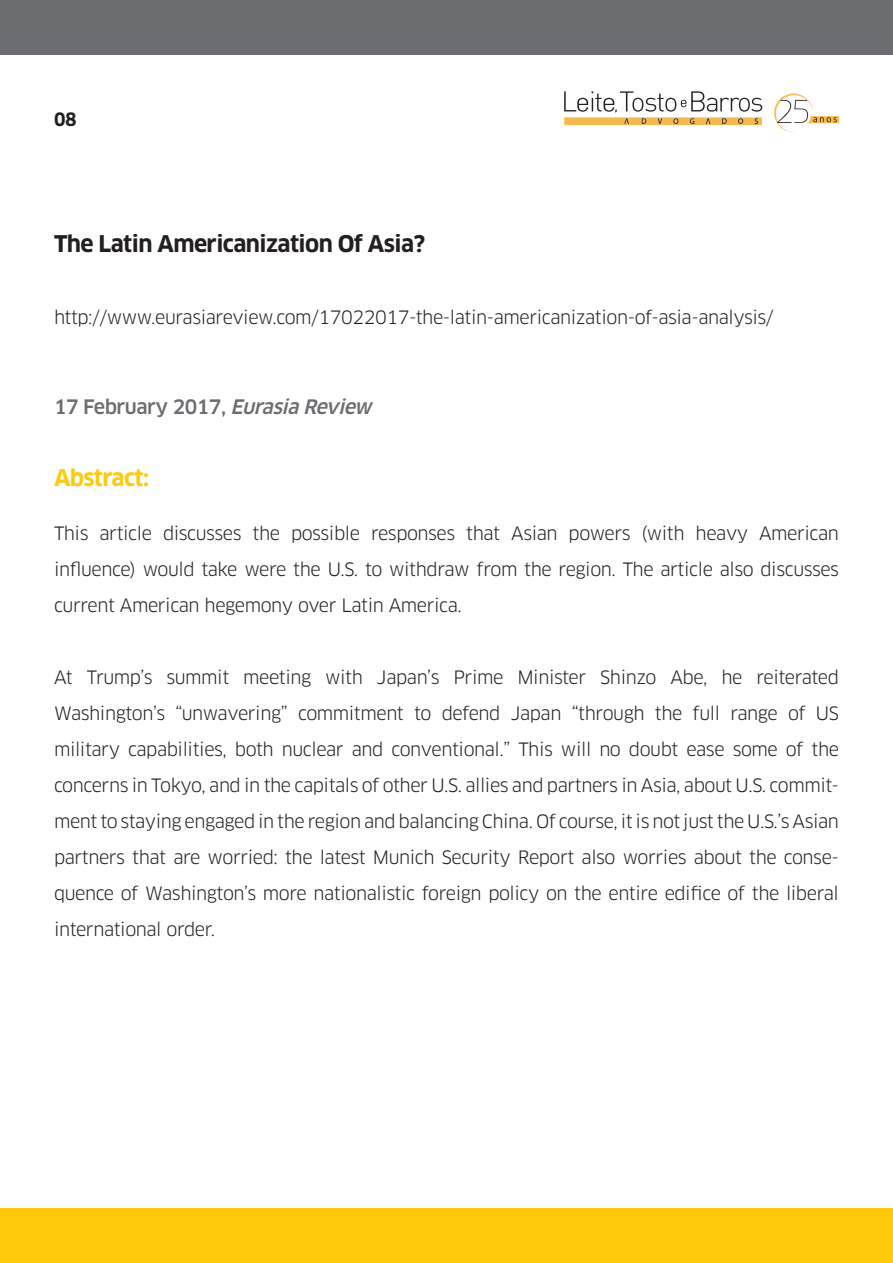
<style>
.page{position:relative;width:893px;height:1263px;background:#fff}
.page>*{position:absolute;margin:0;border:0;box-sizing:border-box;transform-origin:0 0}
.t1{font:700 22.5px "Clan OT";letter-spacing:-.025em;color:#231f20}
.t2{font:700 22.5px "Clan OT";letter-spacing:-.025em;color:#feca0a}
.t3{font:500 19.5px "Clan OT";letter-spacing:-.025em;color:#6c6d70}
.t4{font:18px/36px "Clan OT";letter-spacing:-.025em;color:#231f20;text-align:justify}
.t5{font:700 18px "Clan OT";color:#231f20}
.s1{font-style:italic}
</style>
<div class="page">
<div style="left:0;top:1209px;width:893px;height:54px;background:#feca0a"></div>
<svg style="left:774px;top:93px;width:65px;height:40px"></svg>
<svg style="left:564px;top:91px;width:198px;height:34px"></svg>
<div style="left:0;top:0;width:893px;height:54px;background:#6c6d70"></div>
<p class="t5" style="left:54px;top:109px;width:24px">08</p>
<p class="t1" style="left:54px;top:231px;width:373px">The Latin Americanization Of Asia?</p>
<p class="t4" style="left:54px;top:299px;width:721px">http://www.eurasiareview.com/17022017-the-latin-americanization-of-asia-analysis/</p>
<p class="t3" style="left:54px;top:395px;width:324px">17 February 2017, <span class="s1">EurasiaReview</span></p>
<p class="t2" style="left:54px;top:465px;width:97px">Abstract:</p>
<p class="t4" style="left:54px;top:515px;width:786px">This article discusses the possible responses that Asian powers (with heavy American influence) would take were the U.S. to withdraw from the region. The article also discusses current American hegemony over Latin America.</p>
<p class="t4" style="left:54px;top:659px;width:786px">At Trump’s summit meeting with Japan’s Prime Minister Shinzo Abe, he reiterated Washington’s “unwavering” commitment to defend Japan “through the full range of US military capabilities, both nuclear and conventional.” This will no doubt ease some of the concerns in Tokyo, and in the capitals of other U.S. allies and partners in Asia, about U.S. commit&shy;ment to staying engaged in the region and balancing China. Of course, it is not just the U.S.’s Asian partners that are worried: the latest Munich Security Report also worries about the conse&shy;quence of Washington’s more nationalistic foreign policy on the entire edifice of the liberal international order.</p>
</div>
